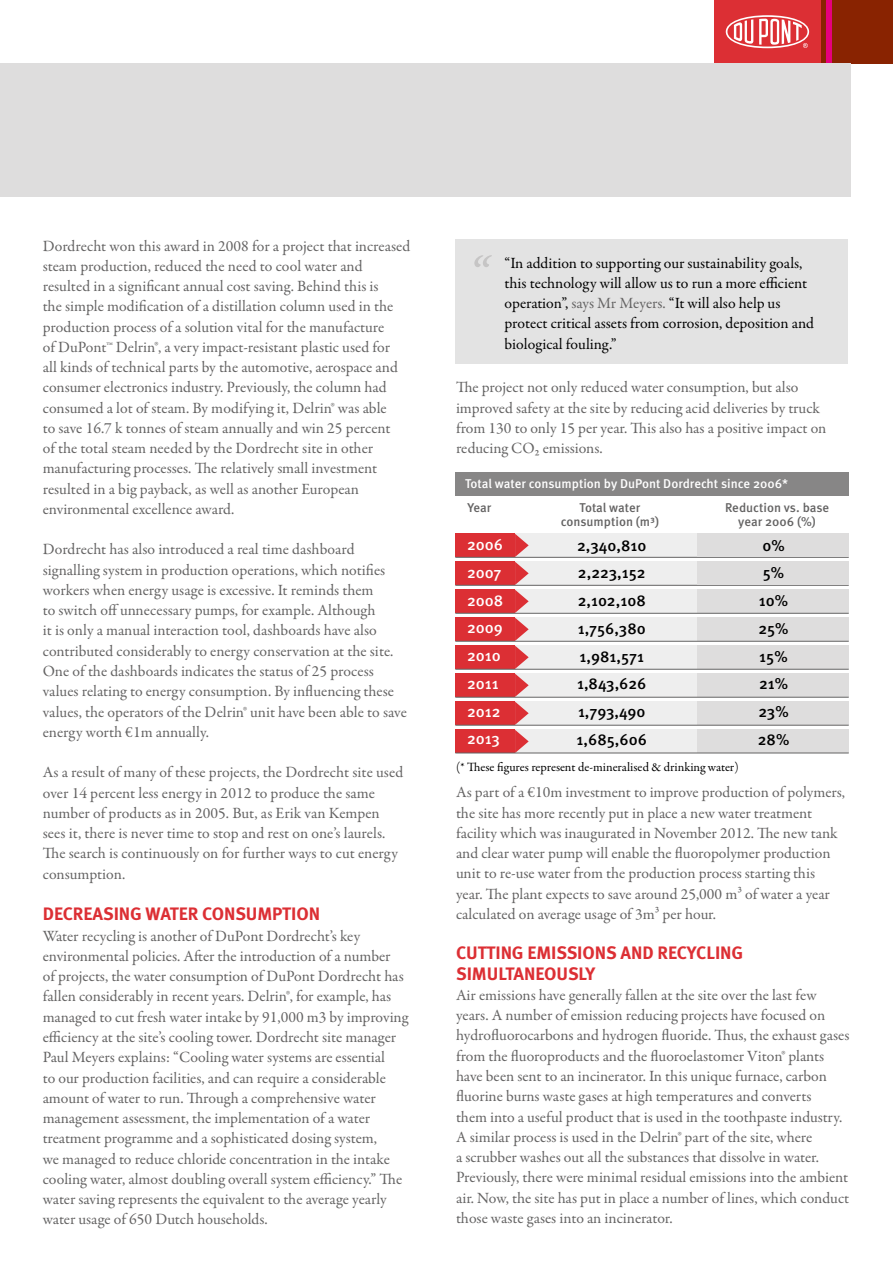
<style>
.page{position:relative;width:893px;height:1263px;background:#fff}
.page>*{position:absolute;margin:0;border:0;box-sizing:border-box;transform-origin:0 0}
.t1{font:italic 55.5px "Garamond Premr Pro";color:#c6c5c5}
.t2{font:700 18px/20.2px "Meta OT";letter-spacing:-.005em;color:#dc2f34}
.t3{font:15.75px/20.2px "Garamond Premr Pro";color:#646363}
.t4{font:15.75px/20.2px "Garamond Premr Pro";color:#000}
.t5{font:500 15.75px/27.8px "Meta OT";color:#000}
.t6{font:500 15.75px/27.8px "Meta OT";color:#fff}
.t7{font:500 12.75px/14.2px "Meta OT";color:#646363;text-align:center}
.t8{font:12.75px "Garamond Premr Pro";letter-spacing:-.005em;color:#000}
.t9{font:500 12.75px "Meta OT";color:#fff}
.s1{color:#646363}
</style>
<div class="page">
<div style="left:821px;top:0;width:72px;height:63px;background:#892301"></div>
<div style="left:826px;top:0;width:6px;height:63px;background:#e6007d"></div>
<div style="left:714px;top:0;width:107px;height:63px;background:#dc2f34"></div>
<svg style="left:726px;top:15px;width:83px;height:33px"></svg>
<div style="left:0;top:63px;width:851px;height:134px;background:#dedddd"></div>
<div style="left:455px;top:239px;width:393px;height:125px;background:#e3e3e3"></div>
<div style="left:515px;top:534px;width:334px;height:23px;background:#eee"></div>
<div style="left:455px;top:534px;width:60px;height:23px;background:#dc2f34"></div>
<hr style="left:455px;top:557px;width:394px;height:1px;background:#646363">
<div style="left:515px;top:562px;width:334px;height:23px;background:#eee"></div>
<div style="left:455px;top:562px;width:60px;height:23px;background:#dc2f34"></div>
<hr style="left:455px;top:585px;width:394px;height:1px;background:#646363">
<div style="left:515px;top:590px;width:334px;height:23px;background:#eee"></div>
<div style="left:455px;top:590px;width:60px;height:23px;background:#dc2f34"></div>
<div style="left:515px;top:618px;width:334px;height:23px;background:#eee"></div>
<div style="left:455px;top:618px;width:60px;height:23px;background:#dc2f34"></div>
<div style="left:515px;top:646px;width:334px;height:23px;background:#eee"></div>
<div style="left:455px;top:646px;width:60px;height:23px;background:#dc2f34"></div>
<div style="left:515px;top:674px;width:334px;height:23px;background:#eee"></div>
<div style="left:455px;top:674px;width:60px;height:23px;background:#dc2f34"></div>
<div style="left:515px;top:702px;width:334px;height:23px;background:#eee"></div>
<div style="left:455px;top:702px;width:60px;height:23px;background:#dc2f34"></div>
<div style="left:515px;top:730px;width:334px;height:23px;background:#eee"></div>
<div style="left:455px;top:730px;width:60px;height:23px;background:#dc2f34"></div>
<svg style="left:515px;top:534px;width:14px;height:219px"></svg>
<div style="left:698px;top:534px;width:151px;height:23px;background:#dedddd"></div>
<div style="left:698px;top:562px;width:151px;height:23px;background:#dedddd"></div>
<div style="left:698px;top:590px;width:151px;height:23px;background:#dedddd"></div>
<div style="left:698px;top:618px;width:151px;height:23px;background:#dedddd"></div>
<div style="left:698px;top:646px;width:151px;height:23px;background:#dedddd"></div>
<div style="left:698px;top:674px;width:151px;height:23px;background:#dedddd"></div>
<div style="left:698px;top:702px;width:151px;height:23px;background:#dedddd"></div>
<div style="left:698px;top:730px;width:151px;height:23px;background:#dedddd"></div>
<div style="left:455px;top:473px;width:394px;height:23px;background:#878686"></div>
<hr style="left:455px;top:725px;width:394px;height:1px;background:#646363">
<hr style="left:455px;top:753px;width:394px;height:1px;background:#646363">
<hr style="left:455px;top:697px;width:394px;height:1px;background:#646363">
<hr style="left:455px;top:669px;width:394px;height:1px;background:#646363">
<hr style="left:455px;top:641px;width:394px;height:1px;background:#646363">
<hr style="left:455px;top:613px;width:394px;height:1px;background:#646363">
<p class="t3" style="left:43px;top:236px;width:369px">Dordrecht won this award in 2008 for a project that increased steam production, reduced the need to cool water and resulted in a significant annual cost saving. Behind this is<br>the simple modification of a distillation column used in the production process of a solution vital for the manufacture<br>of DuPont™ Delrin®, a very impact-resistant plastic used for<br>all kinds of technical parts by the automotive, aerospace and consumer electronics industry. Previously, the column had consumed a lot of steam. By modifying it, Delrin® was able<br>to save 16.7 k tonnes of steam annually and win 25 percent<br>of the total steam needed by the Dordrecht site in other manufacturing processes. The relatively small investment resulted in a big payback, as well as another European environmental excellence award.</p>
<p class="t3" style="left:43px;top:540px;width:366px">Dordrecht has also introduced a real time dashboard signalling system in production operations, which notifies workers when energy usage is excessive. It reminds them<br>to switch off unnecessary pumps, for example. Although<br>it is only a manual interaction tool, dashboards have also contributed considerably to energy conservation at the site.<br>One of the dashboards indicates the status of 25 process values relating to energy consumption. By influencing these values, the operators of the Delrin® unit have been able to save energy worth €1m annually.</p>
<p class="t3" style="left:43px;top:762px;width:362px">As a result of many of these projects, the Dordrecht site used over 14 percent less energy in 2012 to produce the same number of products as in 2005. But, as Erik van Kempen sees it, there is never time to stop and rest on one’s laurels.<br>The search is continuously on for further ways to cut energy consumption.</p>
<p class="t2" style="left:43px;top:904px;width:279px">DECREASING WATER CONSUMPTION</p>
<p class="t3" style="left:43px;top:926px;width:367px">Water recycling is another of DuPont Dordrecht’s key environmental policies. After the introduction of a number<br>of projects, the water consumption of DuPont Dordrecht has fallen considerably in recent years. Delrin®, for example, has managed to cut fresh water intake by 91,000 m3 by improving efficiency at the site’s cooling tower. Dordrecht site manager Paul Meyers explains: “Cooling water systems are essential<br>to our production facilities, and can require a considerable amount of water to run. Through a comprehensive water management assessment, the implementation of a water treatment programme and a sophisticated dosing system,<br>we managed to reduce chloride concentration in the intake cooling water, almost doubling overall system efficiency.” The water saving represents the equivalent to the average yearly water usage of 650 Dutch households.</p>
<h1 class="t1" style="left:466px;top:242px;width:20px">“</h1>
<p class="t4" style="left:504px;top:253px;width:311px">“In addition to supporting our sustainability goals, this technology will allow us to run a more efficient operation”, <span class="s1">says Mr Meyers.</span> “It will also help us protect critical assets from corrosion, deposition and biological fouling.”</p>
<p class="t3" style="left:456px;top:378px;width:372px">The project not only reduced water consumption, but also improved safety at the site by reducing acid deliveries by truck from 130 to only 15 per year. This also has a positive impact on reducing CO2 emissions.</p>
<p class="t9" style="left:465px;top:476px;width:325px">Total water consumption by DuPont Dordrecht since 2006*</p>
<p class="t7" style="left:468px;top:500px;width:25px">Year</p>
<p class="t7" style="left:725px;top:500px;width:106px">Reduction vs. base year 2006 (%)</p>
<p class="t6" style="left:467px;top:531px;width:38px">2006<br>2007<br>2008<br>2009<br>2010<br>2011<br>2012<br>2013</p>
<p class="t5" style="left:577px;top:531px;width:72px">2,340,810<br>2,223,152<br>2,102,108<br>1,756,380<br>1,981,571<br>1,843,626<br>1,793,490<br>1,685,606</p>
<p class="t5" style="left:758px;top:531px;width:33px;text-align:center">0%<br>5%<br>10%<br>25%<br>15%<br>21%<br>23%<br>28%</p>
<p class="t7" style="left:561px;top:500px;width:100px">Total water consumption (m3)</p>
<p class="t8" style="left:456px;top:759px;width:284px">(* These figures represent de-mineralised &amp; drinking water)</p>
<p class="t3" style="left:456px;top:783px;width:390px">As part of a €10m investment to improve production of polymers, the site has more recently put in place a new water treatment facility which was inaugurated in November 2012. The new tank and clear water pump will enable the fluoropolymer production unit to re-use water from the production process starting this year. The plant expects to save around 25,000 m3 of water a year calculated on average usage of 3m3 per hour.</p>
<p class="t2" style="left:456px;top:943px;width:289px">CUTTING EMISSIONS AND RECYCLING<br>SIMULTANEOUSLY</p>
<p class="t3" style="left:456px;top:985px;width:395px">Air emissions have generally fallen at the site over the last few years. A number of emission reducing projects have focused on hydrofluorocarbons and hydrogen fluoride. Thus, the exhaust gases from the fluoroproducts and the fluoroelastomer Viton® plants have been sent to an incinerator. In this unique furnace, carbon fluorine burns waste gases at high temperatures and converts<br>them into a useful product that is used in the toothpaste industry.<br>A similar process is used in the Delrin® part of the site, where<br>a scrubber washes out all the substances that dissolve in water.<br>Previously, there were minimal residual emissions into the ambient air. Now, the site has put in place a number of lines, which conduct those waste gases into an incinerator.</p>
</div>
